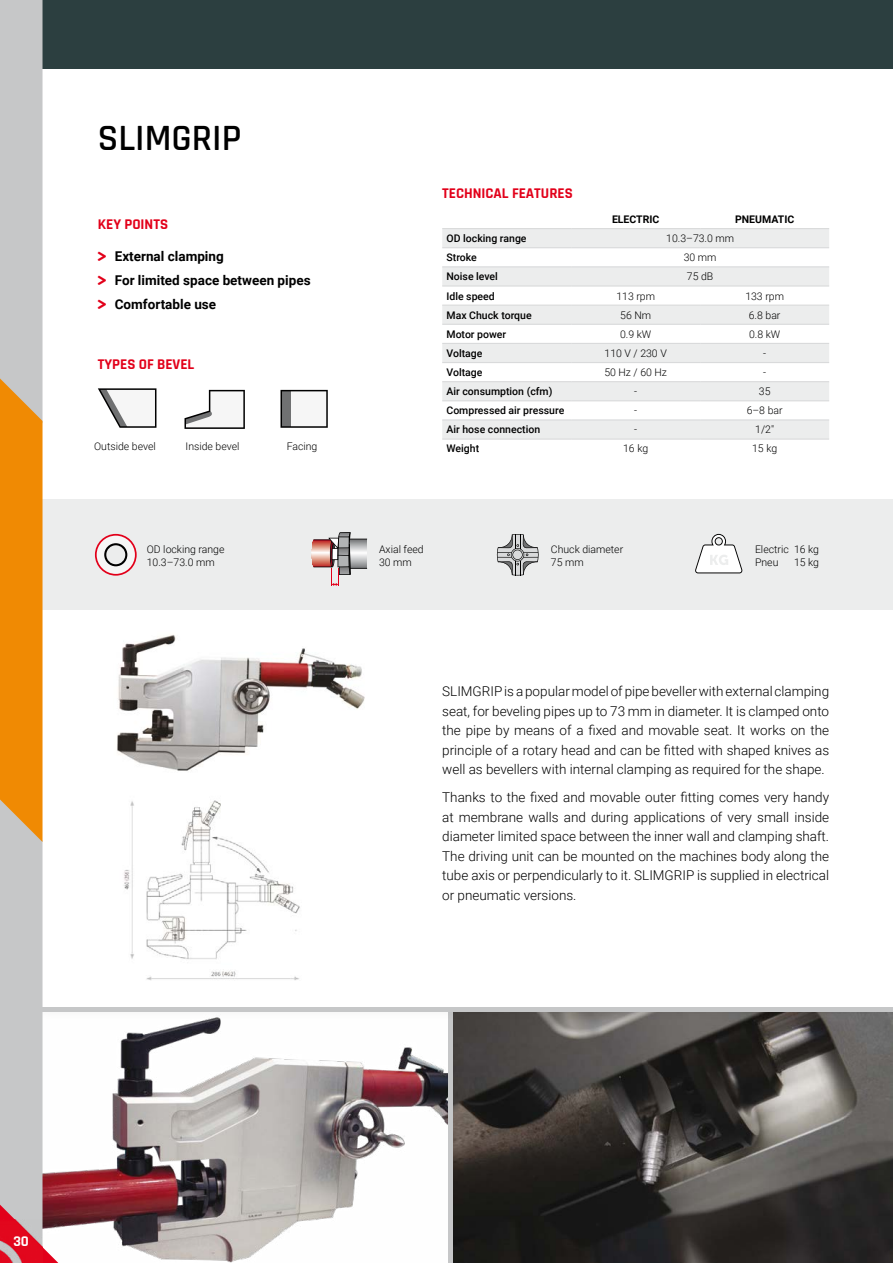
<style>
.page{position:relative;width:893px;height:1263px;background:#fff}
.page>*{position:absolute;margin:0;border:0;box-sizing:border-box;transform-origin:0 0}
.t1{font:600 37.5px "Rajdhani";color:#000}
.t2{font:700 15px "Rajdhani";color:#e2001a}
.t3{font:700 15px "Rajdhani";color:#fff}
.t4{font:300 13.5px/19.5px "Roboto";color:#000;text-align:justify}
.t5{font:700 13.5px/23.7px "Roboto";color:#000}
.t6{font:300 10.5px/12.6px "Roboto";color:#000}
.t7{font:500 10.5px "Roboto";color:#000}
.t8{font:700 10.5px "Roboto";color:#000}
.s1{font-family:"Fredoka One";font-weight:400;color:#e2001a}
</style>
<div class="page">
<img style="left:71px;top:1022px;width:378px;height:241px">
<img style="left:453px;top:1022px;width:440px;height:241px">
<hr style="left:449px;top:1010px;width:4px;height:253px;background:#c6c7c8">
<div style="left:43px;top:0;width:850px;height:68px;background:#2c3f40"></div>
<div style="left:28px;top:596px;width:865px;height:426px;background:#000;opacity:.1"></div>
<div style="left:43px;top:610px;width:850px;height:398px;background:#fff"></div>
<svg style="left:98px;top:388px;width:58px;height:40px"></svg>
<svg style="left:184px;top:390px;width:61px;height:39px"></svg>
<svg style="left:280px;top:390px;width:48px;height:38px"></svg>
<img style="left:117px;top:634px;width:248px;height:137px">
<img style="left:124px;top:800px;width:176px;height:181px">
<div style="left:43px;top:499px;width:850px;height:111px;background:#eceded"></div>
<hr style="left:43px;top:1008px;width:850px;height:4px;background:#c6c7c8">
<svg style="left:313px;top:532px;width:54px;height:54px"></svg>
<svg style="left:695px;top:534px;width:47px;height:39px"></svg>
<svg style="left:95px;top:534px;width:42px;height:42px"></svg>
<svg style="left:497px;top:534px;width:42px;height:41px"></svg>
<svg style="left:0;top:0;width:71px;height:1263px"></svg>
<svg style="left:442px;top:229px;width:387px;height:209px;fill:#eceded"></svg>
<hr style="left:442px;top:228px;width:129px;height:1px;background:#d9dadb">
<hr style="left:571px;top:228px;width:129px;height:1px;background:#d9dadb">
<hr style="left:700px;top:228px;width:129px;height:1px;background:#d9dadb">
<hr style="left:442px;top:247px;width:129px;height:1px;background:#d9dadb">
<hr style="left:571px;top:247px;width:129px;height:1px;background:#d9dadb">
<hr style="left:700px;top:247px;width:129px;height:1px;background:#d9dadb">
<hr style="left:442px;top:266px;width:129px;height:1px;background:#d9dadb">
<hr style="left:571px;top:266px;width:129px;height:1px;background:#d9dadb">
<hr style="left:700px;top:266px;width:129px;height:1px;background:#d9dadb">
<hr style="left:442px;top:285px;width:129px;height:2px;background:#d9dadb">
<hr style="left:571px;top:285px;width:129px;height:2px;background:#d9dadb">
<hr style="left:700px;top:285px;width:129px;height:2px;background:#d9dadb">
<hr style="left:442px;top:305px;width:129px;height:1px;background:#d9dadb">
<hr style="left:571px;top:305px;width:129px;height:1px;background:#d9dadb">
<hr style="left:700px;top:305px;width:129px;height:1px;background:#d9dadb">
<hr style="left:442px;top:324px;width:129px;height:1px;background:#d9dadb">
<hr style="left:571px;top:324px;width:129px;height:1px;background:#d9dadb">
<hr style="left:700px;top:324px;width:129px;height:1px;background:#d9dadb">
<hr style="left:442px;top:343px;width:129px;height:1px;background:#d9dadb">
<hr style="left:571px;top:343px;width:129px;height:1px;background:#d9dadb">
<hr style="left:700px;top:343px;width:129px;height:1px;background:#d9dadb">
<hr style="left:442px;top:362px;width:129px;height:1px;background:#d9dadb">
<hr style="left:571px;top:362px;width:129px;height:1px;background:#d9dadb">
<hr style="left:700px;top:362px;width:129px;height:1px;background:#d9dadb">
<hr style="left:442px;top:381px;width:129px;height:1px;background:#d9dadb">
<hr style="left:571px;top:381px;width:129px;height:1px;background:#d9dadb">
<hr style="left:700px;top:381px;width:129px;height:1px;background:#d9dadb">
<hr style="left:442px;top:400px;width:129px;height:1px;background:#d9dadb">
<hr style="left:571px;top:400px;width:129px;height:1px;background:#d9dadb">
<hr style="left:700px;top:400px;width:129px;height:1px;background:#d9dadb">
<hr style="left:442px;top:419px;width:129px;height:1px;background:#d9dadb">
<hr style="left:571px;top:419px;width:129px;height:1px;background:#d9dadb">
<hr style="left:700px;top:419px;width:129px;height:1px;background:#d9dadb">
<hr style="left:442px;top:438px;width:129px;height:2px;background:#d9dadb">
<hr style="left:571px;top:438px;width:129px;height:2px;background:#d9dadb">
<hr style="left:700px;top:438px;width:129px;height:2px;background:#d9dadb">
<h1 class="t1" style="left:98px;top:115px;width:145px">SLIMGRIP</h1>
<p class="t2" style="left:98px;top:215px;width:72px">KEY POINTS</p>
<p class="t5" style="left:98px;top:244px;width:214px"><span class="s1">&gt;</span> External clamping<br><span class="s1">&gt;</span> For limited space between pipes <span class="s1">&gt;</span> Comfortable use</p>
<p class="t2" style="left:98px;top:355px;width:98px">TYPES OF BEVEL</p>
<p class="t6" style="left:94px;top:440px;width:63px">Outside bevel</p>
<p class="t6" style="left:186px;top:440px;width:55px">Inside bevel</p>
<p class="t6" style="left:287px;top:440px;width:32px">Facing</p>
<p class="t2" style="left:442px;top:184px;width:132px">TECHNICAL FEATURES</p>
<p class="t8" style="left:612px;top:212px;width:49px">ELECTRIC</p>
<p class="t8" style="left:735px;top:212px;width:61px">PNEUMATIC</p>
<p class="t7" style="left:446px;top:231px;width:82px">OD locking range</p>
<p class="t6" style="left:666px;top:232px;width:69px">10.3–73.0 mm</p>
<p class="t7" style="left:446px;top:250px;width:32px">Stroke</p>
<p class="t6" style="left:684px;top:251px;width:34px">30 mm</p>
<p class="t7" style="left:446px;top:269px;width:53px">Noise level</p>
<p class="t6" style="left:687px;top:270px;width:28px">75 dB</p>
<p class="t7" style="left:446px;top:288px;width:50px">Idle speed</p>
<p class="t6" style="left:616px;top:289px;width:40px">113 rpm</p>
<p class="t6" style="left:745px;top:289px;width:40px">133 rpm</p>
<p class="t7" style="left:446px;top:308px;width:87px">Max Chuck torque</p>
<p class="t6" style="left:620px;top:308px;width:32px">56 Nm</p>
<p class="t6" style="left:749px;top:308px;width:33px">6.8 bar</p>
<p class="t7" style="left:446px;top:327px;width:61px">Motor power</p>
<p class="t6" style="left:620px;top:327px;width:33px">0.9 kW</p>
<p class="t6" style="left:749px;top:327px;width:33px">0.8 kW</p>
<p class="t7" style="left:446px;top:346px;width:37px">Voltage</p>
<p class="t6" style="left:605px;top:346px;width:64px">110 V / 230 V</p>
<p class="t6" style="left:763px;top:346px;width:5px">-</p>
<p class="t7" style="left:446px;top:365px;width:37px">Voltage</p>
<p class="t6" style="left:604px;top:366px;width:64px">50 Hz / 60 Hz</p>
<p class="t6" style="left:763px;top:366px;width:5px">-</p>
<p class="t7" style="left:446px;top:384px;width:107px">Air consumption (cfm)</p>
<p class="t6" style="left:634px;top:385px;width:5px">-</p>
<p class="t6" style="left:759px;top:385px;width:13px">35</p>
<p class="t7" style="left:446px;top:403px;width:119px">Compressed air pressure</p>
<p class="t6" style="left:634px;top:404px;width:5px">-</p>
<p class="t6" style="left:747px;top:404px;width:37px">6–8 bar</p>
<p class="t7" style="left:446px;top:422px;width:95px">Air hose connection</p>
<p class="t6" style="left:634px;top:423px;width:5px">-</p>
<p class="t6" style="left:755px;top:423px;width:20px">1/2″</p>
<p class="t7" style="left:446px;top:441px;width:34px">Weight</p>
<p class="t6" style="left:623px;top:442px;width:27px">16 kg</p>
<p class="t6" style="left:752px;top:442px;width:27px">15 kg</p>
<p class="t6" style="left:147px;top:543px;width:79px">OD locking range<br>10.3–73.0 mm</p>
<p class="t6" style="left:551px;top:543px;width:74px">Chuck diameter<br>75 mm</p>
<p class="t6" style="left:379px;top:543px;width:46px">Axial feed<br>30 mm</p>
<p class="t6" style="left:755px;top:543px;width:66px">Electric 16 kg<br>Pneu</p>
<p class="t6" style="left:794px;top:555px;width:27px">15 kg</p>
<p class="t4" style="left:442px;top:681px;width:388px">SLIMGRIP is a popular model of pipe beveller with external clamping seat, for beveling pipes up to 73 mm in diameter. It is clamped onto the pipe by means of a fixed and movable seat. It works on the principle of a rotary head and can be fitted with shaped knives as well as bevellers with internal clamping as required for the shape.</p>
<p class="t4" style="left:442px;top:787px;width:388px">Thanks to the fixed and movable outer fitting comes very handy at membrane walls and during applications of very small inside diameter limited space between the inner wall and clamping shaft.<br>The driving unit can be mounted on the machines body along the tube axis or perpendicularly to it. SLIMGRIP is supplied in electrical or pneumatic versions.</p>
<p class="t3" style="left:13px;top:1232px;width:17px">30</p>
</div>
